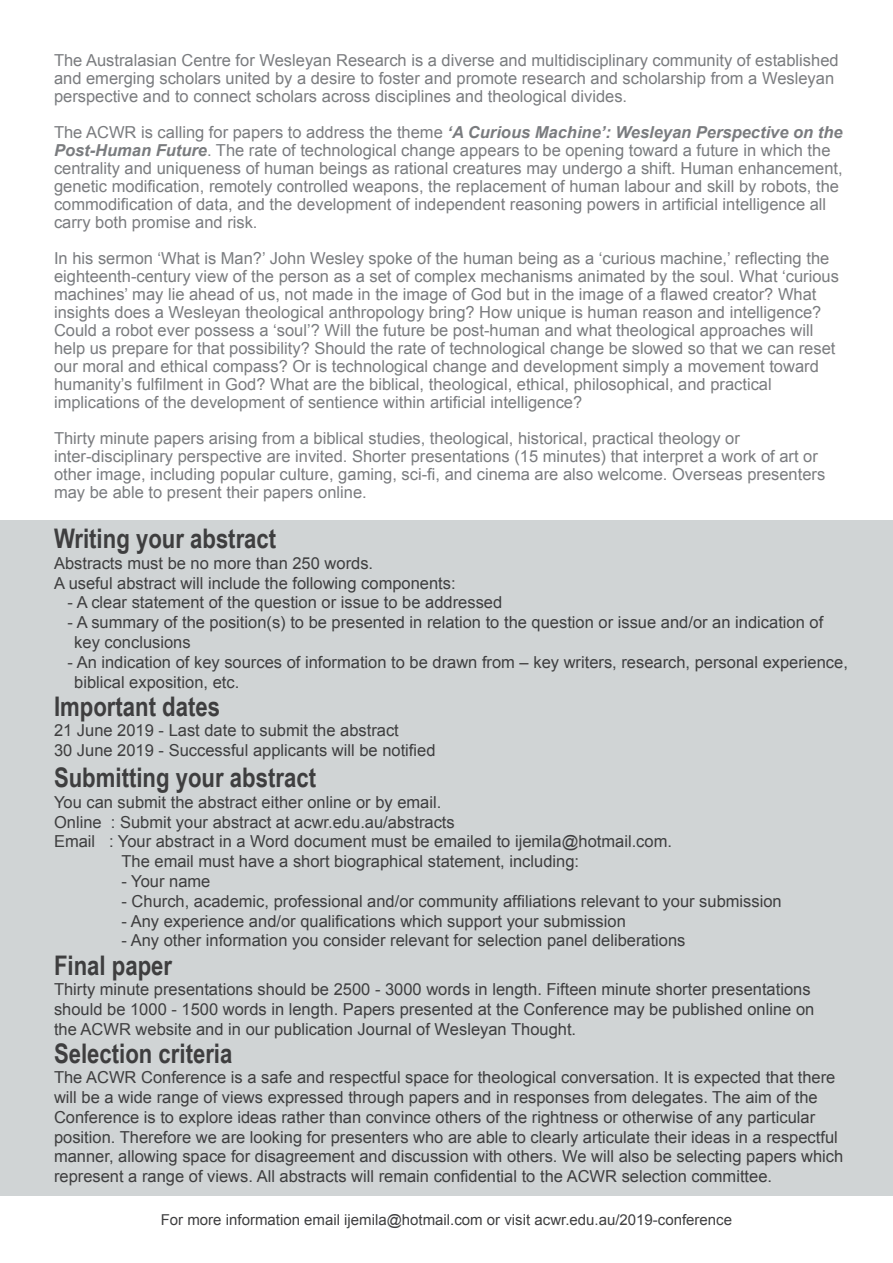
<style>
.page{position:relative;width:893px;height:1263px;background:#fff}
.page>*{position:absolute;margin:0;border:0;box-sizing:border-box;transform-origin:0 0}
.t1{font:700 27px "Arial Narrow";color:#3e3e3f}
.t2{font:16.5px/18px "Arial";color:#7a7c7f}
.t3{font:16.5px/19.8px "Arial";color:#3e3e3f}
.t4{font:15px "Arial";color:#3e3e3f}
.s1{font-weight:700;font-style:italic}
</style>
<div class="page">
<div style="left:0;top:521px;width:893px;height:675px;background:#d0d4d5"></div>
<p class="t2" style="left:54px;top:51px;width:786px">The Australasian Centre for Wesleyan Research is a diverse and multidisciplinary community of established and emerging scholars united by a desire to foster and promote research and scholarship from a Wesleyan perspective and to connect scholars across disciplines and theological divides.</p>
<p class="t2" style="left:54px;top:123px;width:790px">The ACWR is calling for papers to address the theme <span class="s1">‘A Curious Machine’: Wesleyan Perspective on the<br>Post-Human Future</span>. The rate of technological change appears to be opening toward a future in which the</p>
<p class="t2" style="left:54px;top:159px;width:790px">centrality and uniqueness of human beings as rational creatures may undergo a shift. Human enhancement, genetic modification, remotely controlled weapons, the replacement of human labour and skill by robots, the commodification of data, and the development of independent reasoning powers in artificial intelligence all</p>
<p class="t2" style="left:54px;top:213px;width:205px">carry both promise and risk.</p>
<p class="t2" style="left:54px;top:249px;width:787px">In his sermon ‘What is Man?’ John Wesley spoke of the human being as a ‘curious machine,’ reflecting the eighteenth-century view of the person as a set of complex mechanisms animated by the soul. What ‘curious machines’ may lie ahead of us, not made in the image of God but in the image of a flawed creator? What</p>
<p class="t2" style="left:54px;top:303px;width:769px">insights does a Wesleyan theological anthropology bring? How unique is human reason and intelligence?<br>Could a robot ever possess a ‘soul’? Will the future be post-human and what theological approaches will</p>
<p class="t2" style="left:54px;top:339px;width:783px">help us prepare for that possibility? Should the rate of technological change be slowed so that we can reset</p>
<p class="t2" style="left:54px;top:357px;width:766px">our moral and ethical compass? Or is technological change and development simply a movement toward</p>
<p class="t2" style="left:54px;top:375px;width:719px">humanity’s fulfilment in God? What are the biblical, theological, ethical, philosophical, and practical</p>
<p class="t2" style="left:54px;top:393px;width:530px">implications of the development of sentience within artificial intelligence?</p>
<p class="t2" style="left:54px;top:429px;width:687px">Thirty minute papers arising from a biblical studies, theological, historical, practical theology or</p>
<p class="t2" style="left:54px;top:447px;width:773px">inter-disciplinary perspective are invited. Shorter presentations (15 minutes) that interpret a work of art or other image, including popular culture, gaming, sci-fi, and cinema are also welcome. Overseas presenters may be able to present their papers online.</p>
<p class="t1" style="left:54px;top:518px;width:224px">Writing your abstract</p>
<p class="t3" style="left:54px;top:553px;width:321px">Abstracts must be no more than 250 words.</p>
<p class="t3" style="left:54px;top:573px;width:403px">A useful abstract will include the following components:</p>
<p class="t3" style="left:68px;top:593px;width:436px">- A clear statement of the question or issue to be addressed</p>
<p class="t3" style="left:68px;top:613px;width:757px">- A summary of the position(s) to be presented in relation to the question or issue and/or an indication of</p>
<p class="t3" style="left:74px;top:632px;width:118px">key conclusions</p>
<p class="t3" style="left:68px;top:652px;width:782px">- An indication of key sources of information to be drawn from – key writers, research, personal experience,</p>
<p class="t3" style="left:74px;top:672px;width:167px">biblical exposition, etc.</p>
<p class="t1" style="left:54px;top:686px;width:168px">Important dates</p>
<p class="t3" style="left:54px;top:721px;width:346px">21 June 2019 - Last date to submit the abstract</p>
<p class="t3" style="left:54px;top:740px;width:383px">30 June 2019 - Successful applicants will be notified</p>
<p class="t1" style="left:54px;top:757px;width:264px">Submitting your abstract</p>
<p class="t3" style="left:54px;top:792px;width:389px">You can submit the abstract either online or by email.</p>
<p class="t3" style="left:54px;top:812px;width:402px">Online : Submit your abstract at acwr.edu.au/abstracts</p>
<p class="t3" style="left:54px;top:832px;width:620px">Email : Your abstract in a Word document must be emailed to ijemila@hotmail.com.</p>
<p class="t3" style="left:122px;top:852px;width:459px">The email must have a short biographical statement, including:</p>
<p class="t3" style="left:122px;top:871px;width:90px">- Your name</p>
<p class="t3" style="left:122px;top:891px;width:662px">- Church, academic, professional and/or community affiliations relevant to your submission</p>
<p class="t3" style="left:122px;top:911px;width:506px">- Any experience and/or qualifications which support your submission</p>
<p class="t3" style="left:122px;top:931px;width:565px">- Any other information you consider relevant for selection panel deliberations</p>
<p class="t1" style="left:54px;top:944px;width:120px">Final paper</p>
<p class="t3" style="left:54px;top:979px;width:762px">Thirty minute presentations should be 2500 - 3000 words in length. Fifteen minute shorter presentations should be 1000 - 1500 words in length. Papers presented at the Conference may be published online on the ACWR website and in our publication Journal of Wesleyan Thought.</p>
<p class="t1" style="left:54px;top:1033px;width:180px">Selection criteria</p>
<p class="t3" style="left:54px;top:1068px;width:791px">The ACWR Conference is a safe and respectful space for theological conversation. It is expected that there will be a wide range of views expressed through papers and in responses from delegates. The aim of the Conference is to explore ideas rather than convince others of the rightness or otherwise of any particular position. Therefore we are looking for presenters who are able to clearly articulate their ideas in a respectful manner, allowing space for disagreement and discussion with others. We will also be selecting papers which represent a range of views. All abstracts will remain confidential to the ACWR selection committee.</p>
<p class="t4" style="left:161px;top:1210px;width:573px">For more information email ijemila@hotmail.com or visit acwr.edu.au/2019-conference</p>
</div>
